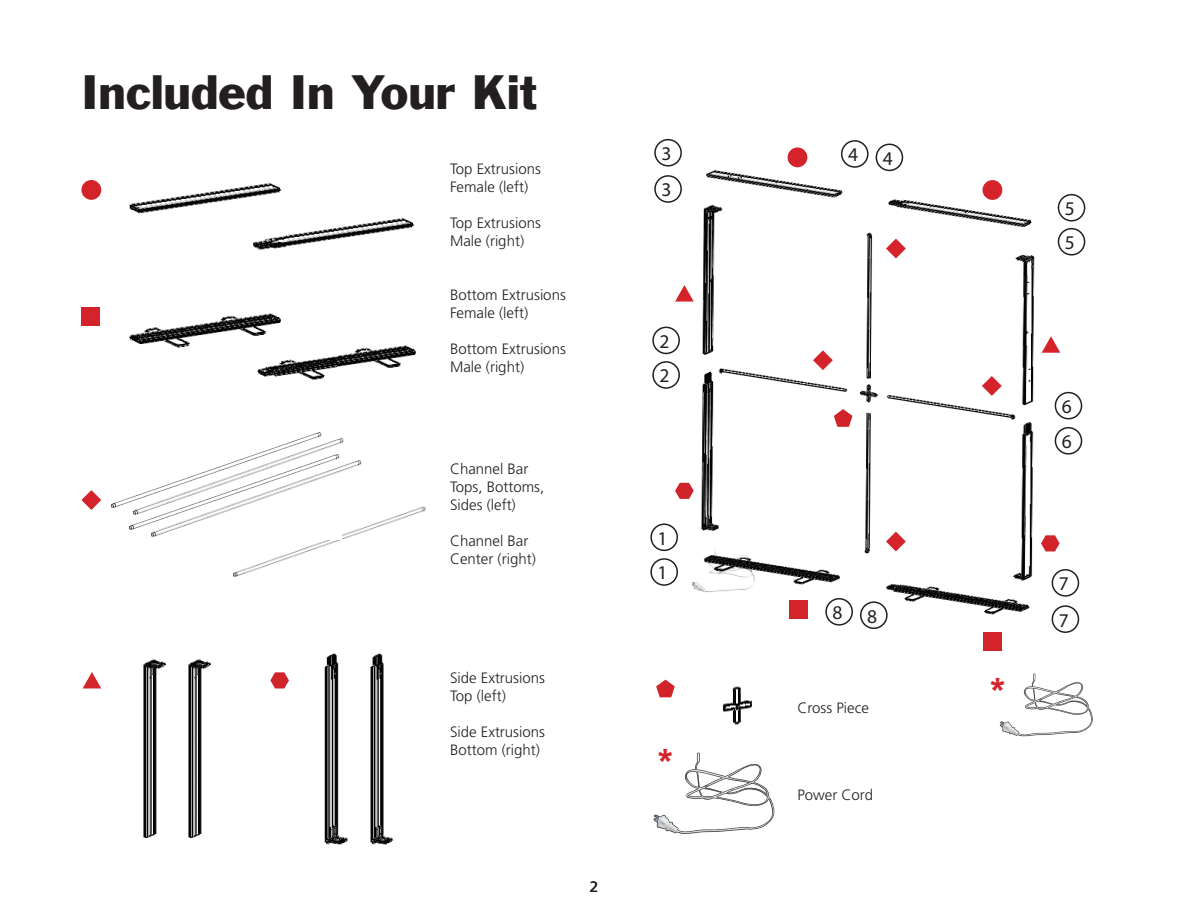
<style>
.page{position:relative;width:1188px;height:918px;background:#fff}
.page>*{position:absolute;margin:0;border:0;box-sizing:border-box;transform-origin:0 0}
.t1{font:45px "Franklin Gothic LT";color:#231f20}
.t2{font:700 33px "Frutiger LT Std";color:#d5232b}
.t3{font:19.5px "Myriad Pro";color:#231f20}
.t4{font:300 15px/18px "Frutiger LT Std";color:#231f20}
.t5{font:15px "Frutiger LT Std";color:#231f20}
</style>
<div class="page">
<img style="left:683px;top:162px;width:371px;height:464px">
<img style="left:683px;top:540px;width:81px;height:61px">
<img style="left:257px;top:355px;width:81px;height:25px">
<img style="left:252px;top:236px;width:34px;height:14px">
<img style="left:286px;top:218px;width:129px;height:29px">
<img style="left:129px;top:313px;width:155px;height:43px">
<img style="left:338px;top:345px;width:78px;height:23px">
<img style="left:234px;top:506px;width:192px;height:71px">
<div style="left:81px;top:308px;width:19px;height:18px;background:#d5232b"></div>
<svg style="left:81px;top:490px;width:20px;height:20px"></svg>
<div style="left:81px;top:180px;width:20px;height:20px;background:#d5232b;border-radius:50%"></div>
<svg style="left:83px;top:672px;width:18px;height:16px"></svg>
<svg style="left:270px;top:672px;width:19px;height:16px"></svg>
<img style="left:151px;top:460px;width:212px;height:86px">
<img style="left:130px;top:432px;width:214px;height:92px">
<img style="left:143px;top:659px;width:23px;height:179px">
<img style="left:188px;top:659px;width:23px;height:179px">
<img style="left:324px;top:653px;width:24px;height:192px">
<img style="left:370px;top:653px;width:24px;height:192px">
<img style="left:723px;top:686px;width:29px;height:36px">
<svg style="left:656px;top:680px;width:19px;height:17px"></svg>
<img style="left:129px;top:182px;width:155px;height:57px">
<div style="left:1052px;top:605px;width:27px;height:28px;border:2px solid #231f20;border-radius:50%"></div>
<div style="left:1052px;top:569px;width:27px;height:28px;border:2px solid #231f20;border-radius:50%"></div>
<div style="left:1055px;top:427px;width:27px;height:28px;border:2px solid #231f20;border-radius:50%"></div>
<div style="left:1055px;top:392px;width:27px;height:27px;border:2px solid #231f20;border-radius:50%"></div>
<div style="left:1058px;top:228px;width:27px;height:28px;border:2px solid #231f20;border-radius:50%"></div>
<div style="left:1058px;top:194px;width:27px;height:28px;border:2px solid #231f20;border-radius:50%"></div>
<div style="left:876px;top:144px;width:27px;height:27px;border:2px solid #231f20;border-radius:50%"></div>
<div style="left:841px;top:140px;width:28px;height:28px;border:2px solid #231f20;border-radius:50%"></div>
<div style="left:860px;top:601px;width:28px;height:28px;border:2px solid #231f20;border-radius:50%"></div>
<div style="left:825px;top:598px;width:28px;height:28px;border:2px solid #231f20;border-radius:50%"></div>
<div style="left:650px;top:558px;width:28px;height:28px;border:2px solid #231f20;border-radius:50%"></div>
<div style="left:650px;top:523px;width:28px;height:28px;border:2px solid #231f20;border-radius:50%"></div>
<div style="left:652px;top:361px;width:28px;height:28px;border:2px solid #231f20;border-radius:50%"></div>
<div style="left:652px;top:327px;width:28px;height:27px;border:2px solid #231f20;border-radius:50%"></div>
<div style="left:654px;top:175px;width:28px;height:28px;border:2px solid #231f20;border-radius:50%"></div>
<div style="left:654px;top:139px;width:28px;height:28px;border:2px solid #231f20;border-radius:50%"></div>
<div style="left:789px;top:600px;width:18px;height:18px;background:#d5232b"></div>
<div style="left:983px;top:632px;width:19px;height:19px;background:#d5232b"></div>
<svg style="left:813px;top:350px;width:20px;height:20px"></svg>
<svg style="left:982px;top:376px;width:20px;height:20px"></svg>
<svg style="left:886px;top:532px;width:20px;height:19px"></svg>
<svg style="left:886px;top:239px;width:20px;height:19px"></svg>
<div style="left:788px;top:147px;width:19px;height:20px;background:#d5232b;border-radius:50%"></div>
<div style="left:983px;top:180px;width:19px;height:20px;background:#d5232b;border-radius:50%"></div>
<svg style="left:675px;top:285px;width:19px;height:17px"></svg>
<svg style="left:1042px;top:336px;width:18px;height:17px"></svg>
<svg style="left:675px;top:483px;width:19px;height:16px"></svg>
<svg style="left:1041px;top:535px;width:19px;height:16px"></svg>
<svg style="left:834px;top:409px;width:18px;height:18px"></svg>
<img style="left:653px;top:722px;width:122px;height:112px">
<img style="left:999px;top:673px;width:94px;height:64px">
<p class="t1" style="left:81px;top:63px;width:457px">Included In Your Kit</p>
<p class="t4" style="left:450px;top:160px;width:92px">Top Extrusions</p>
<p class="t4" style="left:450px;top:178px;width:80px">Female (left)</p>
<p class="t4" style="left:450px;top:214px;width:92px">Top Extrusions</p>
<p class="t4" style="left:450px;top:232px;width:76px">Male (right)</p>
<p class="t4" style="left:450px;top:286px;width:117px">Bottom Extrusions</p>
<p class="t4" style="left:450px;top:304px;width:80px">Female (left)</p>
<p class="t4" style="left:450px;top:340px;width:117px">Bottom Extrusions</p>
<p class="t4" style="left:450px;top:358px;width:76px">Male (right)</p>
<p class="t4" style="left:450px;top:460px;width:96px">Channel Bar<br>Tops, Bottoms,<br>Sides (left)</p>
<p class="t4" style="left:450px;top:532px;width:80px">Channel Bar</p>
<p class="t4" style="left:450px;top:550px;width:87px">Center (right)</p>
<p class="t4" style="left:450px;top:669px;width:97px">Side Extrusions<br>Top (left)</p>
<p class="t4" style="left:450px;top:723px;width:97px">Side Extrusions<br>Bottom (right)</p>
<p class="t5" style="left:590px;top:878px;width:10px">2</p>
<h3 class="t3" style="left:661px;top:142px;width:11px">3</h3>
<h3 class="t3" style="left:661px;top:178px;width:11px">3</h3>
<h3 class="t3" style="left:659px;top:329px;width:11px">2</h3>
<h3 class="t3" style="left:659px;top:364px;width:11px">2</h3>
<h3 class="t3" style="left:657px;top:526px;width:11px">1</h3>
<h3 class="t3" style="left:657px;top:561px;width:11px">1</h3>
<p class="t2" style="left:656px;top:741px;width:20px">*</p>
<h3 class="t3" style="left:848px;top:143px;width:11px">4</h3>
<h3 class="t3" style="left:883px;top:146px;width:11px">4</h3>
<h3 class="t3" style="left:832px;top:601px;width:11px">8</h3>
<h3 class="t3" style="left:867px;top:604px;width:11px">8</h3>
<p class="t4" style="left:797px;top:699px;width:73px">Cross Piece</p>
<p class="t4" style="left:797px;top:786px;width:77px">Power Cord</p>
<h3 class="t3" style="left:1065px;top:197px;width:11px">5</h3>
<h3 class="t3" style="left:1065px;top:231px;width:11px">5</h3>
<p class="t2" style="left:989px;top:670px;width:20px">*</p>
<h3 class="t3" style="left:1062px;top:395px;width:11px">6</h3>
<h3 class="t3" style="left:1062px;top:430px;width:11px">6</h3>
<h3 class="t3" style="left:1059px;top:572px;width:11px">7</h3>
<h3 class="t3" style="left:1059px;top:608px;width:11px">7</h3>
</div>
